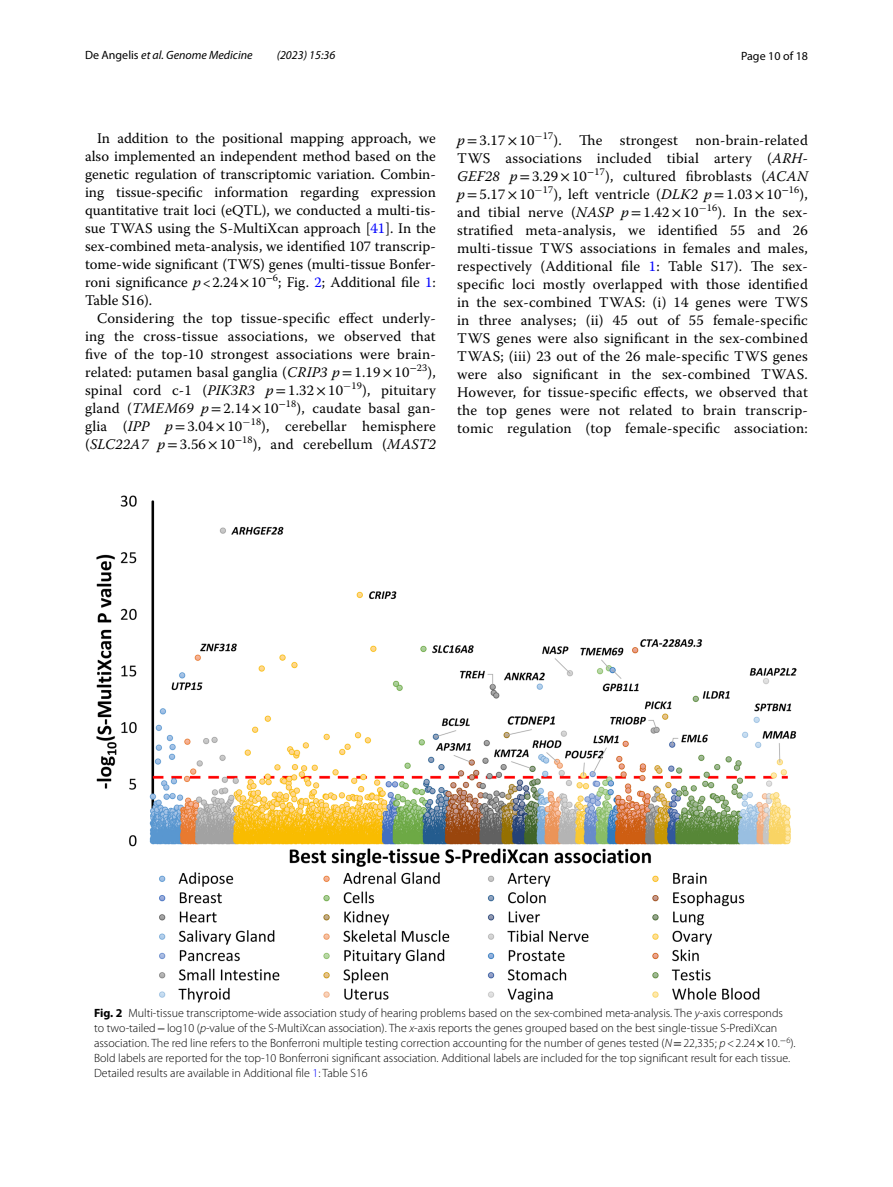
<style>
.page{position:relative;width:893px;height:1187px;background:#fff}
.page>*{position:absolute;margin:0;border:0;box-sizing:border-box;transform-origin:0 0}
.t1{font:14.7px/18px "Warnock Pro";letter-spacing:.015em;color:#000;text-align:justify}
.t2{font:300 12px/15px "Myriad Pro";color:#000}
.t3{font:italic 12px "Myriad Pro";color:#000}
.t4{font:12px "Myriad Pro";color:#000}
.s1{font-style:normal}
.s2{color:#00f}
.s3{font-style:italic}
.s4{font-family:"STIX"}
.s5{font-weight:700}
.s6{font-family:"STIX";font-weight:400}
</style>
<div class="page">
<img style="left:96px;top:495px;width:701px;height:507px">
<p class="t3" style="left:85px;top:48px;width:169px"><span class="s1">De Angelis</span> et al. Genome Medicine</p>
<p class="t3" style="left:277px;top:48px;width:60px">(2023) 15:36</p>
<p class="t4" style="left:741px;top:48px;width:68px">Page 10 of 18</p>
<p class="t1" style="left:85px;top:128px;width:352px;text-indent:12px">In addition to the positional mapping approach, we also implemented an independent method based on the genetic regulation of transcriptomic variation. Combin&shy;ing tissue-specific information regarding expression quantitative trait loci (eQTL), we conducted a multi-tis&shy;sue TWAS using the S-MultiXcan approach [<span class="s2">41</span>]. In the sex-combined meta-analysis, we identified 107 transcrip&shy;tome-wide significant (TWS) genes (multi-tissue Bonfer&shy;roni significance <span class="s3">p</span>&lt;2.24<span class="s4">×</span> -10<sup>−</sup><sup>6</sup>; Fig. <span class="s2">2</span>; Additional file <span class="s2">1</span>:<br>Table S16).</p>
<p class="t1" style="left:85px;top:308px;width:352px;text-indent:12px">Considering the top tissue-specific effect underly&shy;ing the cross-tissue associations, we observed that five of the top-10 strongest associations were brain&shy;related: putamen basal ganglia (<span class="s3">CRIP3 p</span><span class="s4">=</span>1.19<span class="s4">×</span> -10<sup>−</sup><sup>23</sup>), spinal cord c-1 (<span class="s3">PIK3R3 p</span><span class="s4">=</span>1.32<span class="s4">×</span> -10<sup>−</sup><sup>19</sup>), pituitary gland (<span class="s3">TMEM69 p</span><span class="s4">=</span>2.14<span class="s4">×</span> -10<sup>−</sup><sup>18</sup>), caudate basal gan&shy;glia (<span class="s3">IPP p</span><span class="s4">=</span>3.04<span class="s4">×</span> -10<sup>−</sup><sup>18</sup>), cerebellar hemisphere (<span class="s3">SLC22A7 p</span><span class="s4">=</span>3.56<span class="s4">×</span> -10<sup>−</sup><sup>18</sup>), and cerebellum (<span class="s3">MAST2</span></p>
<p class="t1" style="left:457px;top:131px;width:352px"><span class="s3">p</span><span class="s4">=</span>3.17<span class="s4">×</span> -10<sup>−</sup><sup>17</sup>). The strongest non-brain-related TWS associations included tibial artery (<span class="s3">ARH-GEF28 p</span><span class="s4">=</span>3.29<span class="s4">×</span> -10<sup>−</sup><sup>17</sup>), cultured fibroblasts (<span class="s3">ACAN p</span><span class="s4">=</span>5.17<span class="s4">×</span> -10<sup>−</sup><sup>17</sup>), left ventricle (<span class="s3">DLK2 p</span><span class="s4">=</span>1.03<span class="s4">×</span> -10<sup>−</sup><sup>16</sup>), and tibial nerve (<span class="s3">NASP p</span><span class="s4">=</span>1.42<span class="s4">×</span> -10<sup>−</sup><sup>16</sup>). In the sex&shy;stratified meta-analysis, we identified 55 and 26 multi-tissue TWS associations in females and males, respectively (Additional file <span class="s2">1</span>: Table S17). The sex&shy;specific loci mostly overlapped with those identified in the sex-combined TWAS: (i) 14 genes were TWS in three analyses; (ii) 45 out of 55 female-specific TWS genes were also significant in the sex-combined TWAS; (iii) 23 out of the 26 male-specific TWS genes were also significant in the sex-combined TWAS.<br>However, for tissue-specific effects, we observed that the top genes were not related to brain transcrip&shy;tomic regulation (top female-specific association:</p>
<p class="t2" style="left:94px;top:1006px;width:703px"><span class="s5">Fig. 2</span> Multi-tissue transcriptome-wide association study of hearing problems based on the sex-combined meta-analysis. The <span class="s3">y</span>-axis corresponds to two-tailed<span class="s6">−</span>log10 (<span class="s3">p</span>-value of the S-MultiXcan association). The <span class="s3">x</span>-axis reports the genes grouped based on the best single-tissue S-PrediXcan association. The red line refers to the Bonferroni multiple testing correction accounting for the number of genes tested (<span class="s3">N</span><span class="s6">=</span>22,335; <span class="s3">p</span>&lt;2.24<span class="s6">×</span>10.<sup>−</sup><sup>6</sup>).<br>Bold labels are reported for the top-10 Bonferroni significant association. Additional labels are included for the top significant result for each tissue.<br>Detailed results are available in Additional file <span class="s2">1</span>: Table S16</p>
</div>
